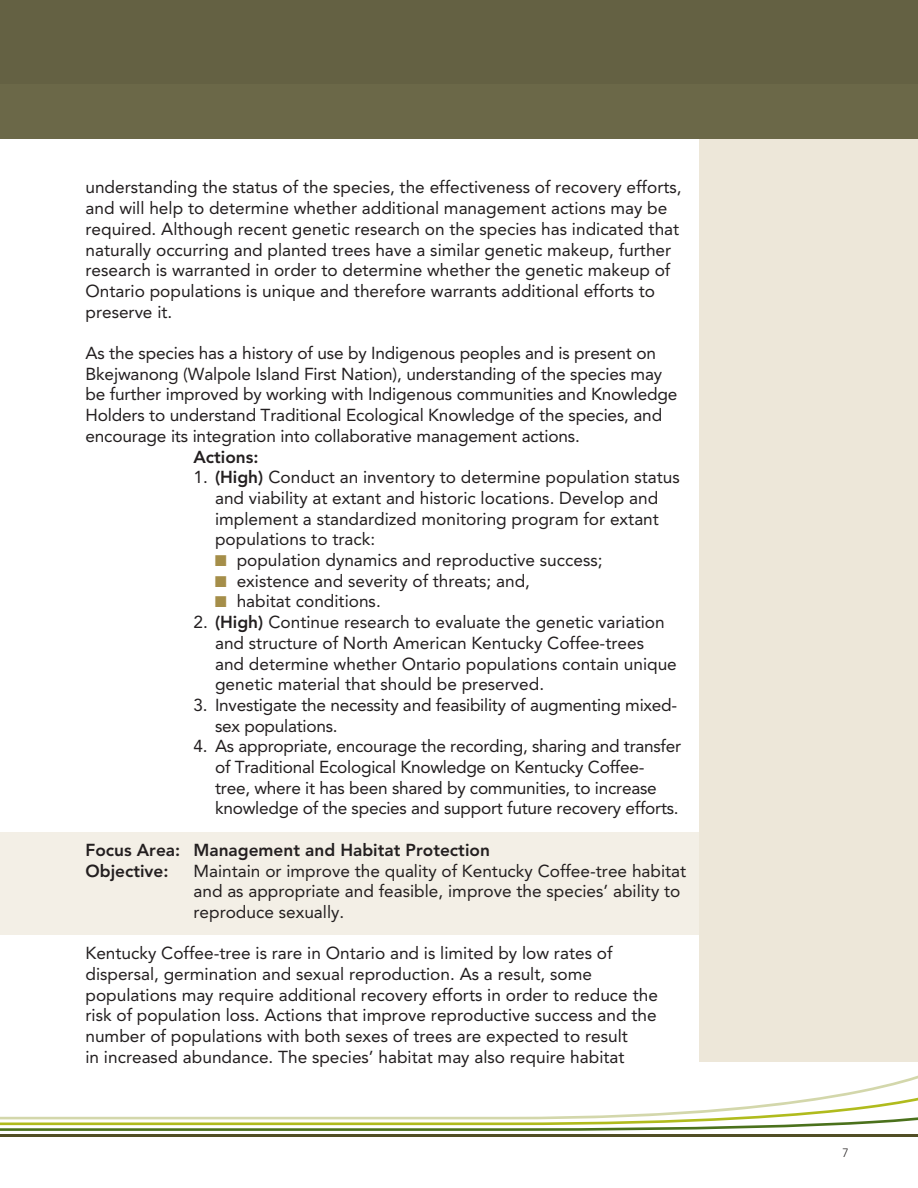
<style>
.page{position:relative;width:918px;height:1188px;background:#fff}
.page>*{position:absolute;margin:0;border:0;box-sizing:border-box;transform-origin:0 0}
.t1{font:17.25px/20.7px "Avenir LT Std";color:#231f20}
.t2{font:800 17.25px "Avenir LT Std";color:#231f20}
.t3{font:300 12px "Avenir LT Std";color:#231f20}
.s1{font-weight:800}
.s2{font-family:"Monotype Sorts";font-size:15px;color:#a58e49}
</style>
<div class="page">
<hr style="left:0;top:1134px;width:918px;height:3px;background:#514e25">
<svg style="left:0;top:1089px;width:918px;height:42px"></svg>
<div style="left:0;top:832px;width:699px;height:102px;background:#f3efe6"></div>
<div style="left:699px;top:134px;width:219px;height:928px;background:#ede7d9"></div>
<div style="left:0;top:0;width:918px;height:138px;background:#646143"></div>
<div style="left:1px;top:84px;width:917px;height:54px;background:#6d6a4a"></div>
<p class="t1" style="left:85px;top:177px;width:598px">understanding the status of the species, the effectiveness of recovery efforts, and will help to determine whether additional management actions may be required. Although recent genetic research on the species has indicated that naturally occurring and planted trees have a similar genetic makeup, further research is warranted in order to determine whether the genetic makeup of Ontario populations is unique and therefore warrants additional efforts to preserve it.</p>
<p class="t1" style="left:85px;top:343px;width:594px">As the species has a history of use by Indigenous peoples and is present on Bkejwanong (Walpole Island First Nation), understanding of the species may be further improved by working with Indigenous communities and Knowledge Holders to understand Traditional Ecological Knowledge of the species, and encourage its integration into collaborative management actions.</p>
<p class="t2" style="left:193px;top:446px;width:67px">Actions:</p>
<p class="t1" style="left:193px;top:467px;width:488px">1. <span class="s1">(High)</span> Conduct an inventory to determine population status</p>
<p class="t1" style="left:215px;top:488px;width:445px;text-align:justify">and viability at extant and historic locations. Develop and implement a standardized monitoring program for extant populations to track:</p>
<p class="t1" style="left:215px;top:550px;width:389px"><span class="s2">N</span> population dynamics and reproductive success;</p>
<p class="t1" style="left:215px;top:571px;width:317px"><span class="s2">N</span> existence and severity of threats; and,</p>
<p class="t1" style="left:215px;top:591px;width:167px"><span class="s2">N</span> habitat conditions.</p>
<p class="t1" style="left:215px;top:612px;width:463px;text-indent:-22px">2. <span class="s1">(High)</span> Continue research to evaluate the genetic variation and structure of North American Kentucky Coffee-trees and determine whether Ontario populations contain unique genetic material that should be preserved.</p>
<p class="t1" style="left:215px;top:695px;width:464px;text-indent:-22px">3. Investigate the necessity and feasibility of augmenting mixed&shy;sex populations.</p>
<p class="t1" style="left:215px;top:736px;width:468px;text-indent:-22px">4. As appropriate, encourage the recording, sharing and transfer of Traditional Ecological Knowledge on Kentucky Coffee&shy;tree, where it has been shared by communities, to increase knowledge of the species and support future recovery efforts.</p>
<h4 class="t2" style="left:85px;top:840px;width:406px">Focus Area: Management and Habitat Protection</h4>
<h5 class="t2" style="left:85px;top:860px;width:85px">Objective:</h5>
<p class="t1" style="left:193px;top:860px;width:494px">Maintain or improve the quality of Kentucky Coffee-tree habitat and as appropriate and feasible, improve the species’ ability to reproduce sexually.</p>
<p class="t1" style="left:85px;top:943px;width:574px">Kentucky Coffee-tree is rare in Ontario and is limited by low rates of dispersal, germination and sexual reproduction. As a result, some populations may require additional recovery efforts in order to reduce the risk of population loss. Actions that improve reproductive success and the number of populations with both sexes of trees are expected to result<br>in increased abundance. The species’ habitat may also require habitat</p>
<p class="t3" style="left:842px;top:1146px;width:8px">7</p>
</div>
